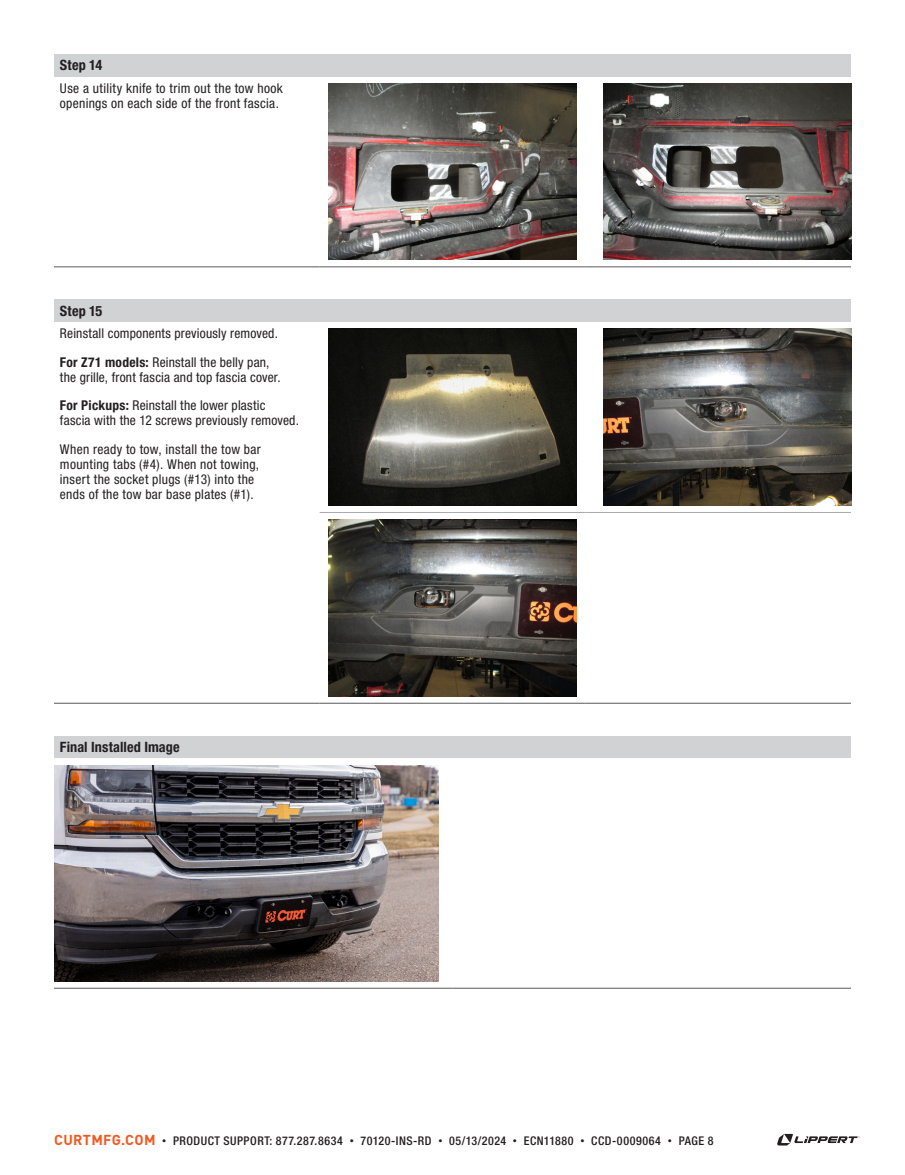
<style>
.page{position:relative;width:905px;height:1175px;background:#fff}
.page>*{position:absolute;margin:0;border:0;box-sizing:border-box;transform-origin:0 0}
.Table_Header_1__Black{font:700 condensed 14.25px "Helvetica Neue LT Std";letter-spacing:.01em;color:#231f20}
.Table_Body_1__Black{font:condensed 13.5px/15px "Helvetica Neue LT Std";letter-spacing:.02em;color:#231f20}
.t1{font:500 condensed 12px "Helvetica Neue LT Std";letter-spacing:.04em;color:#231f20}
.s1{font-weight:700}
.s2{font-family:"DINOT";font-weight:700;font-stretch:normal;font-size:14.25px;color:#f15921}
.s3{font-family:"DINOT";font-weight:400;font-stretch:normal;font-size:9px}
</style>
<div class="page">
<svg style="left:777px;top:1133px;width:82px;height:12px"></svg>
<div style="left:54px;top:300px;width:796px;height:22px;background:#d1d2d4"></div>
<hr style="left:320px;top:703px;width:265px;height:1px;background:#57585a">
<hr style="left:585px;top:703px;width:265px;height:1px;background:#57585a">
<hr style="left:320px;top:512px;width:265px;height:1px;background:#a8a9ad">
<hr style="left:585px;top:512px;width:265px;height:1px;background:#a8a9ad">
<hr style="left:54px;top:703px;width:266px;height:1px;background:#57585a">
<img style="left:329px;top:329px;width:247px;height:176px">
<img style="left:603px;top:329px;width:248px;height:176px">
<img style="left:329px;top:519px;width:247px;height:177px">
<div style="left:54px;top:54px;width:796px;height:22px;background:#d1d2d4"></div>
<hr style="left:54px;top:266px;width:266px;height:1px;background:#57585a">
<hr style="left:320px;top:266px;width:265px;height:1px;background:#57585a">
<hr style="left:585px;top:266px;width:265px;height:1px;background:#57585a">
<img style="left:329px;top:83px;width:247px;height:177px">
<img style="left:603px;top:83px;width:248px;height:177px">
<div style="left:54px;top:736px;width:796px;height:22px;background:#d1d2d4"></div>
<hr style="left:54px;top:987px;width:398px;height:1px;background:#57585a">
<hr style="left:452px;top:987px;width:398px;height:1px;background:#57585a">
<img style="left:54px;top:765px;width:385px;height:216px">
<p class="Table_Header_1__Black" style="left:60px;top:56px;width:44px">Step 14</p>
<p class="Table_Body_1__Black" style="left:60px;top:80px;width:224px">Use a utility knife to trim out the tow hook openings on each side of the front fascia.</p>
<p class="Table_Header_1__Black" style="left:60px;top:302px;width:44px">Step 15</p>
<p class="Table_Body_1__Black" style="left:60px;top:326px;width:219px">Reinstall components previously removed.</p>
<p class="Table_Body_1__Black" style="left:60px;top:354px;width:222px"><span class="s1">For Z71 models:</span> Reinstall the belly pan, the grille, front fascia and top fascia cover.</p>
<p class="Table_Body_1__Black" style="left:60px;top:398px;width:240px"><span class="s1">For Pickups:</span> Reinstall the lower plastic fascia with the 12 screws previously removed.</p>
<p class="Table_Body_1__Black" style="left:60px;top:441px;width:202px">When ready to tow, install the tow bar mounting tabs (#4). When not towing, insert the socket plugs (#13) into the ends of the tow bar base plates (#1).</p>
<p class="Table_Header_1__Black" style="left:60px;top:738px;width:121px">Final Installed Image</p>
<p class="t1" style="left:54px;top:1133px;width:660px"><span class="s2">CURTMFG.COM</span> <span class="s3">•</span> PRODUCT SUPPORT: 877.287.8634 <span class="s3">•</span> 70120-INS-RD <span class="s3">•</span> 05/13/2024 <span class="s3">•</span> ECN11880 <span class="s3">•</span> CCD-0009064 <span class="s3">•</span> PAGE 8</p>
</div>
